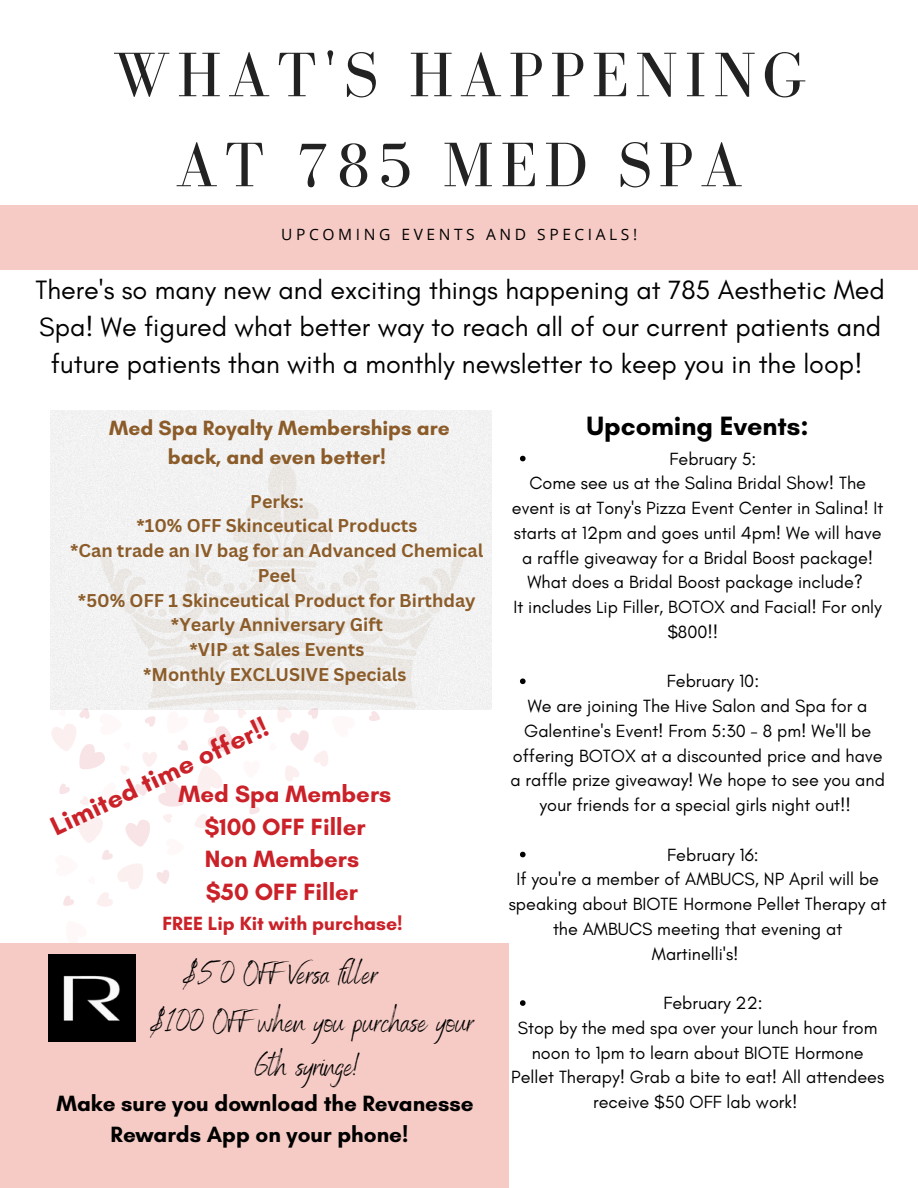
<style>
.page{position:relative;width:918px;height:1188px;background:#fff}
.page>*{position:absolute;margin:0;border:0;box-sizing:border-box;transform-origin:0 0}
.t1{font:64.65px/90px "Bodoni FLF";letter-spacing:.1em;color:#222;text-align:center}
.t2{font:31.5px/47.5px "Benedict";color:#000}
.t3{font:27px/37.2px "Glacial Indifference";color:#000;text-align:center}
.t4{font:700 27px "Glacial Indifference";color:#cb2128}
.t5{font:700 27px "Glacial Indifference";color:#000}
.t6{font:700 24px/32.7px "Glacial Indifference";color:#cb2128;text-align:center}
.t7{font:700 22.5px "Glacial Indifference";color:#000}
.t8{font:700 21px/29.2px "Glacial Indifference";color:#8b5c29;text-align:center}
.t9{font:700 19.5px "Glacial Indifference";color:#cb2128}
.t10{font:18px/24.8px "Glacial Indifference";color:#000;text-align:center}
.t11{font:700 18px/24.8px "Canva Sans";color:#8b5c29;text-align:center}
.t12{font:15.6px "Open Sans";letter-spacing:.23em;color:#010101}
</style>
<div class="page">
<div style="left:0;top:206px;width:918px;height:64px;background:#f6cbc5"></div>
<div style="left:51px;top:410px;width:441px;height:299px;background:#f2f2f2"></div>
<svg style="left:99px;top:454px;width:366px;height:202px;fill:#f1f0f0"></svg>
<div style="left:0;top:943px;width:509px;height:245px;background:#f6cbc5"></div>
<svg style="left:51px;top:651px;width:365px;height:256px"></svg>
<img style="left:49px;top:955px;width:86px;height:86px">
<svg style="left:520px;top:456px;width:6px;height:5px"></svg>
<svg style="left:520px;top:678px;width:6px;height:6px"></svg>
<svg style="left:520px;top:852px;width:6px;height:5px"></svg>
<svg style="left:520px;top:1000px;width:6px;height:6px"></svg>
<h1 class="t1" style="left:112px;top:29px;width:695px">WHAT'S HAPPENING<br>AT 785 MED SPA</h1>
<p class="t12" style="left:281px;top:223px;width:357px">UPCOMING EVENTS AND SPECIALS!</p>
<h3 class="t3" style="left:36px;top:271px;width:851px">There's so many new and exciting things happening at 785 Aesthetic Med<br>Spa! We figured what better way to reach all of our current patients and future patients than with a monthly newsletter to keep you in the loop!</h3>
<p class="t8" style="left:109px;top:413px;width:342px">Med Spa Royalty Memberships are back, and even better!</p>
<p class="t11" style="left:70px;top:488px;width:415px">Perks:<br>*10% OFF Skinceutical Products<br>*Can trade an IV bag for an Advanced Chemical<br>Peel<br>*50% OFF 1 Skinceutical Product for Birthday *Yearly Anniversary Gift<br>*VIP at Sales Events<br>*Monthly EXCLUSIVE Specials</p>
<h3 class="t4" style="left:45px;top:812px;width:239px;rotate:-25deg">Limited time offer!!</h3>
<h3 class="t5" style="left:587px;top:410px;width:224px">Upcoming Events:</h3>
<p class="t10" style="left:670px;top:446px;width:88px">February 5:</p>
<p class="t10" style="left:512px;top:471px;width:373px">Come see us at the Salina Bridal Show! The event is at Tony's Pizza Event Center in Salina! It starts at 12pm and goes until 4pm! We will have a raffle giveaway for a Bridal Boost package!<br>What does a Bridal Boost package include?<br>It includes Lip Filler, BOTOX and Facial! For only $800!!</p>
<p class="t10" style="left:667px;top:669px;width:94px">February 10:</p>
<p class="t10" style="left:510px;top:694px;width:376px">We are joining The Hive Salon and Spa for a Galentine's Event! From 5:30 - 8 pm! We'll be offering BOTOX at a discounted price and have a raffle prize giveaway! We hope to see you and your friends for a special girls night out!!</p>
<h3 class="t6" style="left:179px;top:777px;width:214px">Med Spa Members $100 OFF Filler<br>Non Members<br>$50 OFF Filler</h3>
<p class="t9" style="left:162px;top:912px;width:242px">FREE Lip Kit with purchase!</p>
<p class="t10" style="left:667px;top:842px;width:93px">February 16:</p>
<p class="t10" style="left:509px;top:867px;width:379px">If you're a member of AMBUCS, NP April will be speaking about BIOTE Hormone Pellet Therapy at the AMBUCS meeting that evening at Martinelli's!</p>
<h2 class="t2" style="left:150px;top:949px;width:325px;text-indent:33px">$50 OFF Versa filler<br>$100 OFF when you purchase your</h2>
<h2 class="t2" style="left:255px;top:1040px;width:106px">6th syringe!</h2>
<p class="t10" style="left:663px;top:991px;width:101px">February 22:</p>
<p class="t10" style="left:511px;top:1015px;width:375px">Stop by the med spa over your lunch hour from noon to 1pm to learn about BIOTE Hormone<br>Pellet Therapy! Grab a bite to eat! All attendees</p>
<p class="t7" style="left:56px;top:1089px;width:419px">Make sure you download the Revanesse</p>
<p class="t10" style="left:593px;top:1090px;width:206px">receive $50 OFF lab work!</p>
<p class="t7" style="left:111px;top:1121px;width:299px">Rewards App on your phone!</p>
</div>
